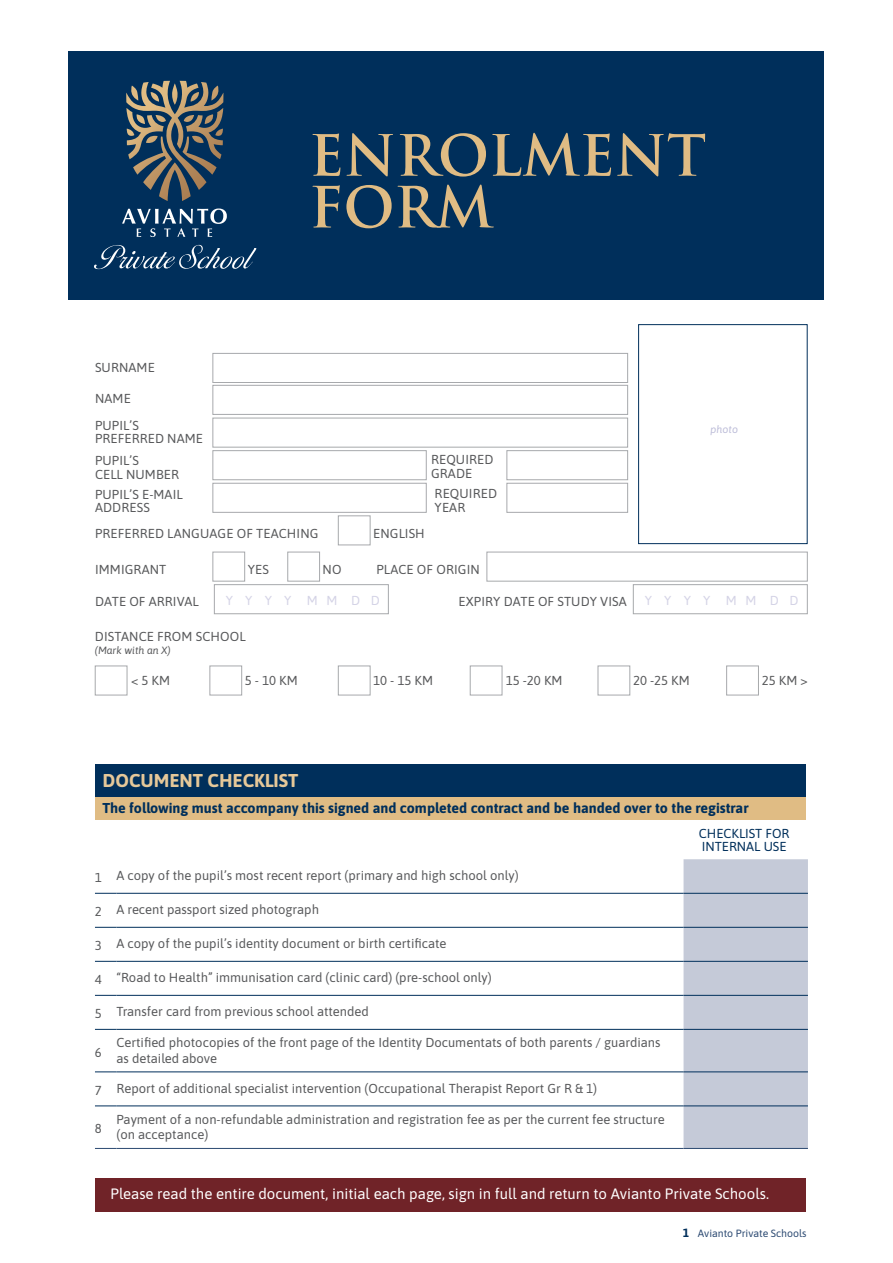
<style>
.page{position:relative;width:893px;height:1263px;background:#fff}
.page>*{position:absolute;margin:0;border:0;box-sizing:border-box;transform-origin:0 0}
.t1{font:700 55.35px/51.8px "Trajan Pro";color:#e0bc84}
.t2{font:700 18.6px "Asap";color:#e6c899}
.t3{font:15px "Asap";color:#fff}
.t4{font:700 14.25px "Asap";color:#002f5b}
.t5{font:13.05px/26.2px "Asap";color:#58595b}
.t6{font:13.05px/13.5px "Asap";color:#002f5b}
.t7{font:13.05px "Asap";letter-spacing:.94em;color:#d4d3e6}
.t8{font:10.5px "Asap";color:#2b4971}
.t9{font:italic 10.5px "Asap";color:#58595b}
.t10{font:italic 10.5px "Asap";color:#bcbcd8}
.s1{font-weight:700;font-size:12px;color:#002f5b}
</style>
<div class="page">
<div style="left:69px;top:52px;width:755px;height:248px;background:#002f5b"></div>
<div style="left:684px;top:859px;width:124px;height:289px;background:#c5cad8"></div>
<svg style="left:95px;top:927px;width:22px;height:1px"></svg>
<hr style="left:117px;top:927px;width:567px;height:1px;background:#002f5b">
<hr style="left:684px;top:927px;width:124px;height:1px;background:#002f5b">
<svg style="left:95px;top:961px;width:22px;height:1px"></svg>
<hr style="left:117px;top:961px;width:567px;height:1px;background:#002f5b">
<hr style="left:684px;top:961px;width:124px;height:1px;background:#002f5b">
<svg style="left:95px;top:995px;width:22px;height:1px"></svg>
<hr style="left:117px;top:995px;width:567px;height:1px;background:#002f5b">
<hr style="left:684px;top:995px;width:124px;height:1px;background:#002f5b">
<svg style="left:95px;top:1029px;width:22px;height:1px"></svg>
<hr style="left:117px;top:1029px;width:567px;height:1px;background:#002f5b">
<hr style="left:684px;top:1029px;width:124px;height:1px;background:#002f5b">
<svg style="left:95px;top:1071px;width:22px;height:1px"></svg>
<hr style="left:117px;top:1071px;width:567px;height:1px;background:#002f5b">
<hr style="left:684px;top:1071px;width:124px;height:1px;background:#002f5b">
<svg style="left:95px;top:1105px;width:22px;height:1px"></svg>
<hr style="left:117px;top:1105px;width:567px;height:1px;background:#002f5b">
<hr style="left:684px;top:1105px;width:124px;height:1px;background:#002f5b">
<svg style="left:95px;top:1148px;width:22px;height:1px"></svg>
<hr style="left:117px;top:1148px;width:567px;height:1px;background:#2b4971">
<hr style="left:684px;top:1148px;width:124px;height:1px;background:#2b4971">
<svg style="left:95px;top:893px;width:22px;height:1px"></svg>
<hr style="left:117px;top:893px;width:567px;height:1px;background:#002f5b">
<hr style="left:684px;top:893px;width:124px;height:1px;background:#002f5b">
<div style="left:638px;top:324px;width:169px;height:220px;border:1px solid #002f5b"></div>
<div style="left:507px;top:450px;width:121px;height:30px;border:1px solid #a7a9ac"></div>
<div style="left:507px;top:483px;width:121px;height:30px;border:1px solid #a7a9ac"></div>
<div style="left:213px;top:353px;width:415px;height:30px;border:1px solid #a7a9ac"></div>
<div style="left:213px;top:385px;width:415px;height:30px;border:1px solid #a7a9ac"></div>
<div style="left:213px;top:418px;width:415px;height:29px;border:1px solid #a7a9ac"></div>
<div style="left:213px;top:450px;width:213px;height:30px;border:1px solid #a7a9ac"></div>
<div style="left:213px;top:483px;width:213px;height:30px;border:1px solid #a7a9ac"></div>
<div style="left:487px;top:552px;width:320px;height:29px;border:1px solid #a7a9ac"></div>
<div style="left:338px;top:516px;width:32px;height:29px;border:1px solid #a7a9ac"></div>
<div style="left:213px;top:552px;width:32px;height:29px;border:1px solid #a7a9ac"></div>
<div style="left:95px;top:666px;width:32px;height:29px;border:1px solid #a7a9ac"></div>
<div style="left:210px;top:666px;width:32px;height:29px;border:1px solid #a7a9ac"></div>
<div style="left:338px;top:666px;width:32px;height:29px;border:1px solid #a7a9ac"></div>
<div style="left:470px;top:666px;width:32px;height:29px;border:1px solid #a7a9ac"></div>
<div style="left:726px;top:666px;width:33px;height:29px;border:1px solid #a7a9ac"></div>
<div style="left:598px;top:666px;width:32px;height:29px;border:1px solid #a7a9ac"></div>
<div style="left:287px;top:552px;width:33px;height:29px;border:1px solid #a7a9ac"></div>
<div style="left:214px;top:584px;width:175px;height:30px;border:1px solid #a7a9ac"></div>
<div style="left:633px;top:584px;width:174px;height:30px;border:1px solid #a7a9ac"></div>
<div style="left:95px;top:764px;width:710px;height:33px;background:#002f5b"></div>
<div style="left:95px;top:1178px;width:710px;height:34px;background:#702328"></div>
<div style="left:95px;top:797px;width:710px;height:23px;background:#e0bc84"></div>
<svg style="left:126px;top:81px;width:97px;height:109px"></svg>
<svg style="left:94px;top:245px;width:162px;height:24px"></svg>
<svg style="left:122px;top:208px;width:105px;height:29px"></svg>
<h1 class="t1" style="left:309px;top:130px;width:399px">ENROLMENT<br>FORM</h1>
<p class="t5" style="left:95px;top:353px;width:61px">SURNAME</p>
<p class="t5" style="left:95px;top:385px;width:45px">NAME<br>PUPIL’S</p>
<p class="t5" style="left:95px;top:427px;width:110px;line-height:22px">PREFERRED NAME<br>PUPIL’S</p>
<p class="t5" style="left:95px;top:463px;width:89px;line-height:19.8px">CELL NUMBER<br>PUPIL’S E-MAIL</p>
<p class="t5" style="left:95px;top:494px;width:225px">ADDRESS<br>PREFERRED LANGUAGE OF TEACHING</p>
<p class="t5" style="left:95px;top:555px;width:73px">IMMIGRANT</p>
<p class="t5" style="left:431px;top:452px;width:64px;line-height:13.5px">REQUIRED<br>GRADE</p>
<p class="t5" style="left:435px;top:486px;width:64px;line-height:13.5px">REQUIRED<br>YEAR</p>
<p class="t5" style="left:373px;top:519px;width:53px">ENGLISH</p>
<p class="t5" style="left:248px;top:556px;width:23px">YES</p>
<p class="t5" style="left:323px;top:556px;width:20px">NO</p>
<p class="t5" style="left:376px;top:556px;width:105px">PLACE OF ORIGIN</p>
<p class="t10" style="left:711px;top:422px;width:29px">photo</p>
<p class="t7" style="left:226px;top:591px;width:155px">YYYY MMDD</p>
<p class="t7" style="left:645px;top:591px;width:155px">YYYY MMDD</p>
<p class="t5" style="left:95px;top:622px;width:152px">DISTANCE FROM SCHOOL</p>
<p class="t9" style="left:95px;top:643px;width:77px">(Mark with an X)</p>
<p class="t5" style="left:95px;top:587px;width:105px">DATE OF ARRIVAL</p>
<p class="t5" style="left:459px;top:587px;width:170px">EXPIRY DATE OF STUDY VISA</p>
<p class="t5" style="left:131px;top:667px;width:41px">&lt; 5 KM</p>
<p class="t5" style="left:245px;top:667px;width:54px">5 - 10 KM</p>
<p class="t5" style="left:373px;top:667px;width:61px">10 - 15 KM</p>
<p class="t5" style="left:506px;top:667px;width:58px">15 -20 KM</p>
<p class="t5" style="left:633px;top:666px;width:58px">20 -25 KM</p>
<p class="t5" style="left:762px;top:667px;width:48px">25 KM &gt;</p>
<h2 class="t2" style="left:103px;top:767px;width:197px">DOCUMENT CHECKLIST</h2>
<p class="t4" style="left:103px;top:798px;width:647px">The following must accompany this signed and completed contract and be handed over to the registrar</p>
<p class="t6" style="left:699px;top:825px;width:92px">CHECKLIST FOR<br>INTERNAL USE</p>
<p class="t5" style="left:95px;top:862px;width:425px">1 A copy of the pupil’s most recent report (primary and high school only)</p>
<p class="t5" style="left:95px;top:896px;width:226px">2 A recent passport sized photograph</p>
<p class="t5" style="left:95px;top:930px;width:353px">3 A copy of the pupil’s identity document or birth certificate</p>
<p class="t5" style="left:95px;top:964px;width:398px">4 “Road to Health” immunisation card (clinic card) (pre-school only)</p>
<p class="t5" style="left:95px;top:998px;width:275px">5 Transfer card from previous school attended</p>
<p class="t5" style="left:95px;top:1038px;width:8px">6</p>
<p class="t5" style="left:117px;top:1034px;width:545px;line-height:15.6px">Certified photocopies of the front page of the Identity Documentats of both parents / guardians as detailed above</p>
<p class="t5" style="left:95px;top:1075px;width:504px">7 Report of additional specialist intervention (Occupational Therapist Report Gr R &amp; 1)</p>
<p class="t5" style="left:95px;top:1115px;width:8px">8</p>
<p class="t5" style="left:117px;top:1110px;width:550px;line-height:15.6px">Payment of a non-refundable administration and registration fee as per the current fee structure (on acceptance)</p>
<p class="t3" style="left:111px;top:1183px;width:660px">Please read the entire document, initial each page, sign in full and return to Avianto Private Schools.</p>
<p class="t8" style="left:683px;top:1226px;width:125px"><span class="s1">1</span> Avianto Private Schools</p>
</div>
